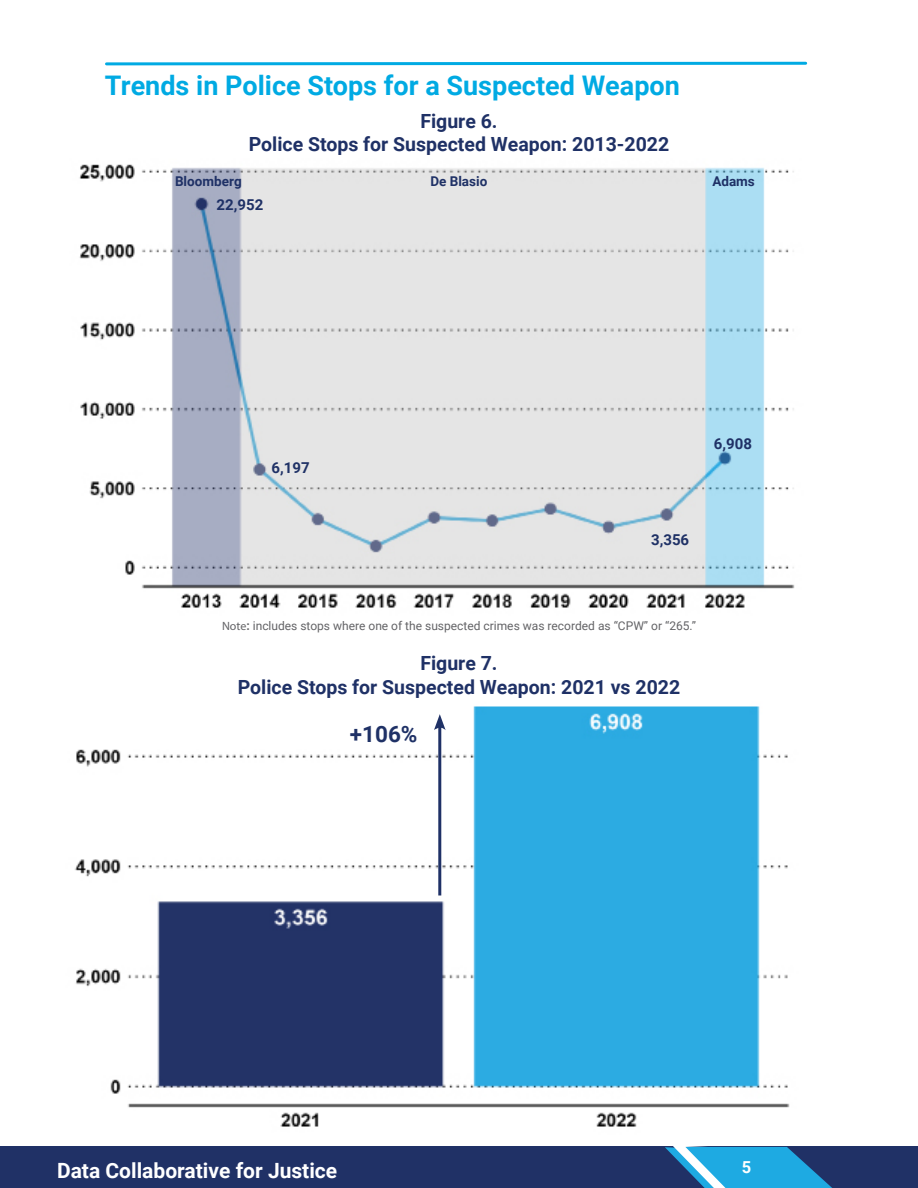
<style>
.page{position:relative;width:918px;height:1188px;background:#fff}
.page>*{position:absolute;margin:0;border:0;box-sizing:border-box;transform-origin:0 0}
.t1{font:700 27px "Roboto";color:#00aae3}
.t2{font:700 22.5px "Roboto";color:#1f3166}
.t3{font:700 21px "Roboto";color:#fff}
.t4{font:700 19.5px "Roboto";color:#1f3166}
.t5{font:700 16.5px "Roboto";color:#fff}
.t6{font:700 15px "Roboto";color:#1f3166}
.t7{font:700 13.5px "Roboto";color:#1f3166}
.t8{font:12px "Roboto";color:#636366}
.s1{font-family:"Myriad Pro"}
.s2{font-weight:700}
</style>
<div class="page">
<hr style="left:0;top:1147px;width:1px;height:41px;background:#203166">
<div style="left:1px;top:1147px;width:917px;height:41px;background:#203166"></div>
<svg style="left:665px;top:1146px;width:173px;height:42px"></svg>
<img style="left:79px;top:164px;width:716px;height:444px">
<img style="left:75px;top:706px;width:715px;height:421px">
<hr style="left:438px;top:725px;width:3px;height:171px;background:#1f3166">
<svg style="left:434px;top:714px;width:12px;height:16px"></svg>
<svg style="left:105px;top:61px;width:703px;height:5px"></svg>
<p class="t1" style="left:105px;top:67px;width:576px">Trends in Police Stops for a Suspected Weapon</p>
<p class="t4" style="left:420px;top:107px;width:79px">Figure 6.</p>
<p class="t4" style="left:249px;top:131px;width:422px">Police Stops for Suspected Weapon: 2013-2022</p>
<p class="t7" style="left:175px;top:171px;width:68px">Bloomberg</p>
<p class="t7" style="left:430px;top:171px;width:59px">De Blasio</p>
<p class="t7" style="left:712px;top:171px;width:44px">Adams</p>
<p class="t6" style="left:217px;top:194px;width:48px">22,952</p>
<p class="t6" style="left:272px;top:457px;width:40px">6,197</p>
<p class="t6" style="left:714px;top:433px;width:40px">6,908</p>
<p class="t6" style="left:651px;top:529px;width:40px">3,356</p>
<p class="t8" style="left:222px;top:617px;width:475px"><span class="s1">Note</span><span class="s2">:</span> includes stops where one of the suspected crimes was recorded as “CPW” or “265.”</p>
<p class="t4" style="left:420px;top:650px;width:79px">Figure 7.</p>
<p class="t4" style="left:238px;top:673px;width:444px">Police Stops for Suspected Weapon: 2021 vs 2022</p>
<p class="t2" style="left:350px;top:718px;width:69px">+106%</p>
<p class="t3" style="left:57px;top:1156px;width:282px">Data Collaborative for Justice</p>
<p class="t5" style="left:742px;top:1155px;width:11px">5</p>
</div>
